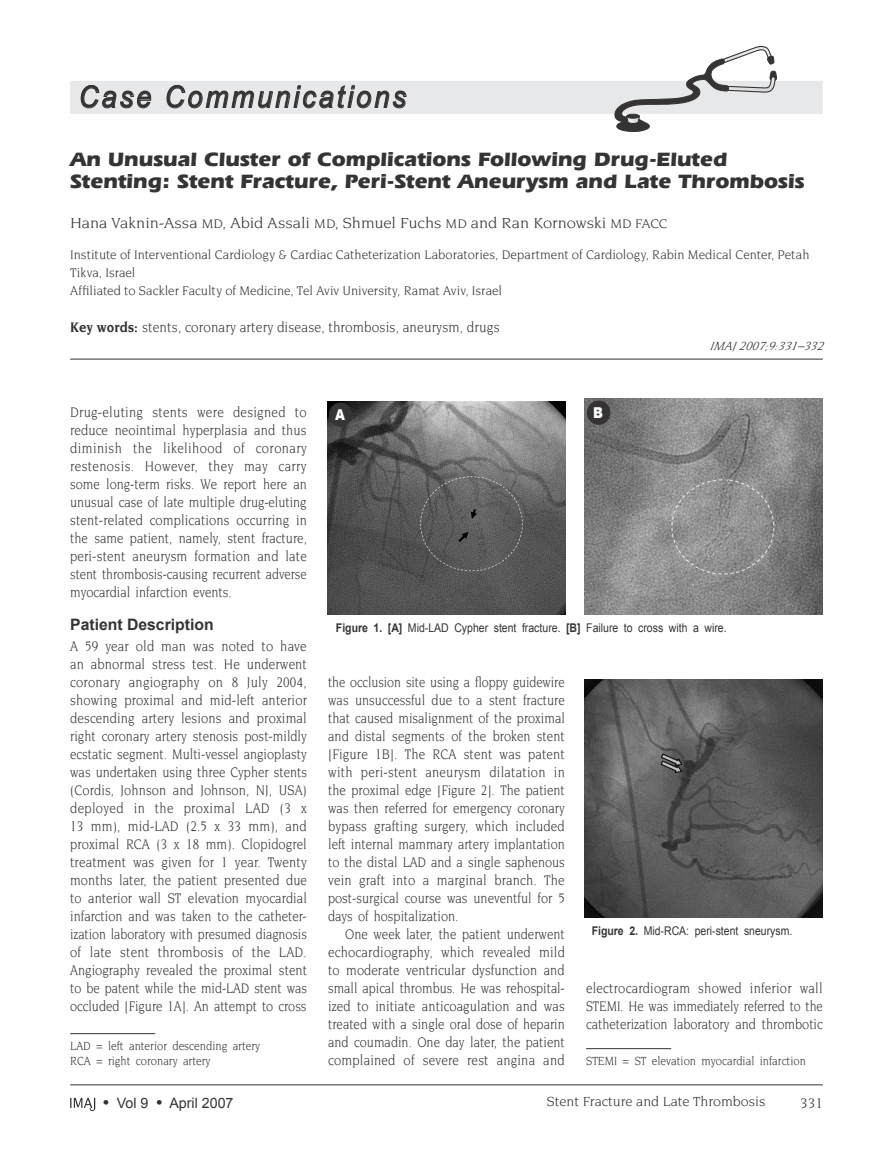
<style>
.page{position:relative;width:893px;height:1149px;background:#fff}
.page>*{position:absolute;margin:0;border:0;box-sizing:border-box;transform-origin:0 0}
.t1{font:italic 30px "Arial";letter-spacing:.1em;color:#353334;scale:.92 1}
.t2{font:700 20.25px/22.5px "Eras IT Cby BT";color:#353334;scale:1.1 1}
.t3{font:15.75px "Novarese";letter-spacing:-.005em;color:#353334;scale:1.05 1}
.t4{font:700 15.75px "Arial";color:#353334}
.t5{font:15px/18px "Novarese";color:#353334;text-align:justify;scale:.87 1}
.t6{font:15px/18px "Novarese";color:#353334;text-align:justify;scale:.83 1}
.t7{font:15px/18px "Novarese";color:#353334;text-align:justify;scale:.85 1}
.t8{font:15px "Novarese";color:#353334;scale:.9 1}
.t9{font:15px "Novarese";color:#353334}
.t10{font:900 15px "Arial";color:#fff;scale:.85 1}
.t11{font:14.25px "Novarese";color:#353334}
.t12{font:14.25px "Arial";color:#353334}
.t13{font:13.5px/18px "Novarese";color:#353334;scale:.96 1}
.t14{font:12.75px/15px "Novarese";color:#353334;scale:.88 1}
.t15{font:italic 12.75px "Novarese";color:#353334}
.t16{font:12px "Arial";color:#353334;scale:.88 1}
.s1{font-size:13.5px}
.s2{font-weight:700}
.s3{font-weight:700;font-size:16.5px}
</style>
<div class="page">
<hr style="left:70px;top:1084px;width:753px;height:1px;background:#353334">
<svg style="left:70px;top:1097px;width:25px;height:13px"></svg>
<hr style="left:70px;top:1033px;width:85px;height:1px;background:#353334">
<hr style="left:586px;top:1048px;width:85px;height:1px;background:#353334">
<hr style="left:70px;top:359px;width:753px;height:1px;background:#353334">
<img style="left:327px;top:401px;width:238px;height:213px">
<img style="left:585px;top:398px;width:238px;height:216px">
<img style="left:584px;top:679px;width:239px;height:238px">
<div style="left:329px;top:403px;width:23px;height:23px;background:#353334;border-radius:50%"></div>
<div style="left:329px;top:402px;width:23px;height:24px;border:1px solid #353334;border-radius:50%"></div>
<div style="left:587px;top:401px;width:23px;height:23px;background:#353334;border-radius:50%"></div>
<div style="left:587px;top:401px;width:23px;height:23px;border:1px solid #353334;border-radius:50%"></div>
<div style="left:70px;top:81px;width:753px;height:33px;background:#e7e8e9"></div>
<svg style="left:81px;top:85px;width:70px;height:23px"></svg>
<svg style="left:166px;top:85px;width:241px;height:23px"></svg>
<svg style="left:614px;top:45px;width:163px;height:86px"></svg>
<div style="left:627px;top:114px;width:12px;height:4px;border:1px solid #353334;border-radius:50%"></div>
<h1 class="t1" style="left:79px;top:77px;width:357px">Case Communications</h1>
<h2 class="t2" style="left:70px;top:148px;width:669px">An Unusual Cluster of Complications Following Drug-Eluted<br>Stenting: Stent Fracture, Peri-Stent Aneurysm and Late Thrombosis</h2>
<p class="t3" style="left:70px;top:214px;width:570px">Hana Vaknin-Assa <span class="s1">MD</span>, Abid Assali <span class="s1">MD</span>, Shmuel Fuchs <span class="s1">MD</span> and Ran Kornowski <span class="s1">MD FACC</span></p>
<p class="t13" style="left:70px;top:245px;width:772px">Institute of Interventional Cardiology &amp; Cardiac Catheterization Laboratories, Department of Cardiology, Rabin Medical Center, Petah<br>Tikva, Israel<br>Affiliated to Sackler Faculty of Medicine, Tel Aviv University, Ramat Aviv, Israel</p>
<p class="t8" style="left:70px;top:319px;width:479px"><span class="s2">Key words:</span> stents, coronary artery disease, thrombosis, aneurysm, drugs</p>
<p class="t15" style="left:709px;top:339px;width:120px">IMAJ2007;9:331–332</p>
<p class="t5" style="left:70px;top:402px;width:274px">Drug-eluting stents were designed to reduce neointimal hyperplasia and thus diminish the likelihood of coronary restenosis. However, they may carry some long-term risks. We report here an unusual case of late multiple drug-eluting stent-related complications occurring in the same patient, namely, stent fracture, peri-stent aneurysm formation and late stent thrombosis-causing recurrent adverse myocardial infarction events.</p>
<p class="t4" style="left:70px;top:614px;width:145px">Patient Description</p>
<p class="t5" style="left:70px;top:636px;width:274px">A 59 year old man was noted to have an abnormal stress test. He underwent coronary angiography on 8 July 2004, showing proximal and mid-left anterior descending artery lesions and proximal right coronary artery stenosis post-mildly ecstatic segment. Multi-vessel angioplasty was undertaken using three Cypher stents (Cordis, Johnson and Johnson, NJ, USA) deployed in the proximal LAD (3 x 13 mm), mid-LAD (2.5 x 33 mm), and proximal RCA (3 x 18 mm). Clopidogrel treatment was given for 1 year. Twenty months later, the patient presented due to anterior wall ST elevation myocardial infarction and was taken to the catheter&shy;ization laboratory with presumed diagnosis of late stent thrombosis of the LAD.<br>Angiography revealed the proximal stent to be patent while the mid-LAD stent was occluded [Figure 1A]. An attempt to cross</p>
<p class="t14" style="left:70px;top:1038px;width:217px">LAD = left anterior descending artery<br>RCA = right coronary artery</p>
<p class="t10" style="left:335px;top:404px;width:13px">A</p>
<p class="t10" style="left:593px;top:402px;width:13px">B</p>
<p class="t16" style="left:336px;top:620px;width:445px"><span class="s2">Figure 1. [A]</span> Mid-LAD Cypher stent fracture. <span class="s2">[B]</span> Failure to cross with a wire.</p>
<p class="t6" style="left:328px;top:672px;width:287px">the occlusion site using a floppy guidewire was unsuccessful due to a stent fracture that caused misalignment of the proximal and distal segments of the broken stent [Figure 1B]. The RCA stent was patent with peri-stent aneurysm dilatation in the proximal edge [Figure 2]. The patient was then referred for emergency coronary bypass grafting surgery, which included left internal mammary artery implantation to the distal LAD and a single saphenous vein graft into a marginal branch. The post-surgical course was uneventful for 5 days of hospitalization.</p>
<p class="t7" style="left:328px;top:924px;width:280px;text-indent:17px">One week later, the patient underwent echocardiography, which revealed mild to moderate ventricular dysfunction and small apical thrombus. He was rehospital&shy;ized to initiate anticoagulation and was treated with a single oral dose of heparin and coumadin. One day later, the patient complained of severe rest angina and</p>
<p class="t16" style="left:592px;top:922px;width:230px"><span class="s2">Figure 2.</span> Mid-RCA: peri-stent sneurysm.</p>
<p class="t5" style="left:586px;top:978px;width:274px">electrocardiogram showed inferior wall STEMI. He was immediately referred to the catheterization laboratory and thrombotic</p>
<p class="t14" style="left:586px;top:1053px;width:251px">STEMI = ST elevation myocardial infarction</p>
<p class="t12" style="left:103px;top:1093px;width:132px"><span class="s3">•</span> Vol 9 <span class="s3">•</span> April 2007</p>
<p class="t11" style="left:547px;top:1093px;width:220px">Stent Fracture and Late Thrombosis</p>
<p class="t9" style="left:800px;top:1094px;width:24px">331</p>
</div>
